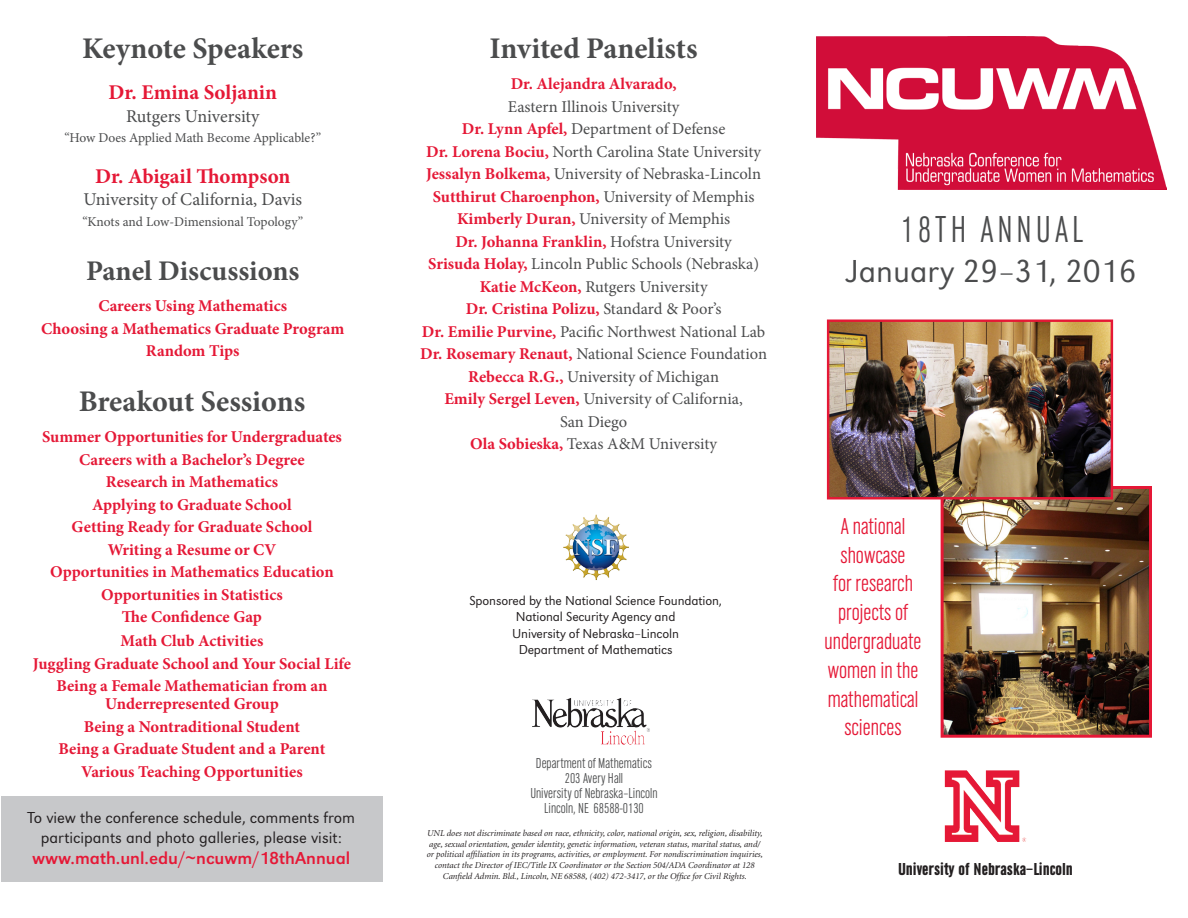
<style>
.page{position:relative;width:1188px;height:918px;background:#fff}
.page>*{position:absolute;margin:0;border:0;box-sizing:border-box;transform-origin:0 0}
.t1{font:300 39px "URW Grotesk Con";letter-spacing:.1em;color:#4b4c4d}
.t2{font:300 33px "URW Grotesk";color:#4b4c4d}
.t3{font:700 30px "Minion Pro";color:#4b4c4d}
.t4{font:700 28.5px "Minion Pro";color:#4b4c4d}
.t5{font:24px/28.8px "URW Grotesk T Lig Con";color:#e51836;text-align:center}
.t6{font:700 21px "Minion Pro";color:#e51836}
.t7{font:18px "Minion Pro";color:#4b4c4d}
.t8{font:18px "URW Grotesk T";color:#e51836}
.t9{font:18px "URW Grotesk T Bol Con";color:#231f20}
.t10{font:700 16.5px/18px "Minion Pro";color:#e51836;text-align:center}
.t11{font:16.5px/22.5px "Minion Pro";letter-spacing:-.005em;color:#4b4c4d}
.t12{font:300 16.5px/19.8px "URW Grotesk T";color:#231f20;text-align:center}
.t13{font:300 15px "URW Grotesk Con";color:#4b4c4d}
.t14{font:300 13.5px/16.2px "URW Grotesk";letter-spacing:-.01em;color:#231f20;text-align:center}
.t15{font:13.5px "Minion Pro";letter-spacing:-.005em;color:#4b4c4d}
.t16{font:italic 9px/10.8px "Minion";color:#231f20;text-align:center}
.s1{font-family:"Arial"}
.s2{font-weight:700;color:#e51836}
.s3{font-weight:400;color:#4b4c4d}
</style>
<div class="page">
<img style="left:816px;top:36px;width:350px;height:153px">
<div style="left:1px;top:796px;width:382px;height:86px;background:#c7c8ca"></div>
<img style="left:945px;top:770px;width:81px;height:72px">
<img style="left:532px;top:698px;width:115px;height:30px">
<img style="left:945px;top:490px;width:203px;height:244px">
<div style="left:941px;top:486px;width:211px;height:252px;border:3px solid #e51836"></div>
<img style="left:830px;top:322px;width:280px;height:175px">
<div style="left:827px;top:319px;width:286px;height:181px;border:2px solid #e51836"></div>
<img style="left:563px;top:514px;width:66px;height:66px">
<p class="t3" style="left:82px;top:27px;width:223px">Keynote Speakers</p>
<p class="t6" style="left:108px;top:78px;width:170px">Dr. Emina Soljanin</p>
<p class="t7" style="left:126px;top:104px;width:135px">Rutgers University</p>
<p class="t15" style="left:64px;top:129px;width:258px">“How Does Applied Math Become Applicable?”</p>
<p class="t6" style="left:95px;top:161px;width:197px">Dr. Abigail Thompson</p>
<p class="t7" style="left:83px;top:188px;width:220px">University of California, Davis</p>
<p class="t15" style="left:82px;top:213px;width:222px">“Knots and Low-Dimensional Topology”</p>
<p class="t4" style="left:86px;top:251px;width:215px">Panel Discussions</p>
<p class="t10" style="left:98px;top:297px;width:190px">Careers Using Mathematics</p>
<p class="t10" style="left:41px;top:319px;width:305px">Choosing a Mathematics Graduate Program</p>
<p class="t10" style="left:146px;top:342px;width:95px">Random Tips</p>
<p class="t3" style="left:79px;top:380px;width:228px">Breakout Sessions</p>
<p class="t10" style="left:42px;top:428px;width:301px">Summer Opportunities for Undergraduates</p>
<p class="t10" style="left:79px;top:450px;width:227px">Careers with a Bachelor’s Degree</p>
<p class="t10" style="left:106px;top:473px;width:174px">Research in Mathematics</p>
<p class="t10" style="left:92px;top:495px;width:201px">Applying to Graduate School</p>
<p class="t10" style="left:72px;top:518px;width:242px">Getting Ready for Graduate School</p>
<p class="t10" style="left:108px;top:540px;width:170px">Writing a Resume or CV</p>
<p class="t10" style="left:50px;top:563px;width:285px">Opportunities in Mathematics Education</p>
<p class="t10" style="left:101px;top:585px;width:183px">Opportunities in Statistics</p>
<p class="t10" style="left:122px;top:608px;width:142px">The Confidence Gap</p>
<p class="t10" style="left:121px;top:632px;width:144px">Math Club Activities</p>
<p class="t10" style="left:33px;top:654px;width:320px">Juggling Graduate School and Your Social Life</p>
<p class="t10" style="left:56px;top:677px;width:273px">Being a Female Mathematician from an<br>Underrepresented Group</p>
<p class="t10" style="left:84px;top:717px;width:218px">Being a Nontraditional Student</p>
<p class="t10" style="left:59px;top:740px;width:268px">Being a Graduate Student and a Parent</p>
<p class="t10" style="left:81px;top:762px;width:223px">Various Teaching Opportunities</p>
<p class="t12" style="left:27px;top:807px;width:329px">To view the conference schedule, comments from participants and photo galleries, please visit:</p>
<p class="t8" style="left:32px;top:848px;width:320px">www.math.unl.edu/<span class="s1">~</span>ncuwm/18thAnnual</p>
<p class="t3" style="left:490px;top:27px;width:209px">Invited Panelists</p>
<p class="t11" style="left:508px;top:73px;width:173px"><span class="s2">Dr. Alejandra Alvarado,<br></span>Eastern Illinois University</p>
<p class="t11" style="left:462px;top:118px;width:265px"><span class="s2">Dr. Lynn Apfel,</span> Department of Defense</p>
<p class="t11" style="left:426px;top:140px;width:336px"><span class="s2">Dr. Lorena Bociu,</span> North Carolina State University</p>
<p class="t11" style="left:426px;top:163px;width:336px"><span class="s2">Jessalyn Bolkema,</span> University of Nebraska-Lincoln</p>
<p class="t10" style="left:433px;top:187px;width:323px">Sutthirut Charoenphon, <span class="s3">University of Memphis</span></p>
<p class="t11" style="left:457px;top:208px;width:275px"><span class="s2">Kimberly Duran,</span> University of Memphis</p>
<p class="t10" style="left:455px;top:232px;width:278px">Dr. Johanna Franklin, <span class="s3">Hofstra University</span></p>
<p class="t11" style="left:428px;top:253px;width:332px"><span class="s2">Srisuda Holay,</span> Lincoln Public Schools (Nebraska)</p>
<p class="t11" style="left:480px;top:275px;width:229px"><span class="s2">Katie McKeon,</span> Rutgers University</p>
<p class="t10" style="left:466px;top:300px;width:257px">Dr. Cristina Polizu, <span class="s3">Standard &amp; Poor’s</span></p>
<p class="t11" style="left:422px;top:320px;width:345px"><span class="s2">Dr. Emilie Purvine,</span> Pacific Northwest National Lab</p>
<p class="t11" style="left:420px;top:343px;width:348px"><span class="s2">Dr. Rosemary Renaut,</span> National Science Foundation</p>
<p class="t11" style="left:468px;top:365px;width:252px"><span class="s2">Rebecca R.G.,</span> University of Michigan</p>
<p class="t11" style="left:444px;top:388px;width:300px;text-align:center"><span class="s2">Emily Sergel Leven,</span> University of California,<br>San Diego</p>
<p class="t11" style="left:470px;top:433px;width:248px"><span class="s2">Ola Sobieska,</span> Texas A&amp;M University</p>
<p class="t14" style="left:469px;top:593px;width:254px">Sponsored by the National Science Foundation, National Security Agency and<br>University of Nebraska–Lincoln<br>Department of Mathematics</p>
<p class="t13" style="left:536px;top:756px;width:118px">Department of Mathematics</p>
<p class="t13" style="left:565px;top:771px;width:60px">203 Avery Hall</p>
<p class="t13" style="left:530px;top:786px;width:129px">University of Nebraska–Lincoln</p>
<p class="t13" style="left:544px;top:801px;width:101px">Lincoln, NE 68588-0130</p>
<p class="t16" style="left:427px;top:828px;width:338px">UNL does not discriminate based on race, ethnicity, color, national origin, sex, religion, disability, age, sexual orientation, gender identity, genetic information, veteran status, marital status, and/ or political affiliation in its programs, activities, or employment. For nondiscrimination inquiries, contact the Director of IEC/Title IX Coordinator or the Section 504/ADA Coordinator at 128<br>Canfield Admin. Bld., Lincoln, NE 68588, (402) 472-3417, or the Office for Civil Rights.</p>
<p class="t1" style="left:900px;top:209px;width:184px">18TH ANNUAL</p>
<p class="t2" style="left:847px;top:252px;width:292px">January 29–31, 2016</p>
<p class="t5" style="left:825px;top:512px;width:98px">A national showcase<br>for research projects of undergraduate women in the mathematical sciences</p>
<p class="t9" style="left:898px;top:859px;width:176px">University of Nebraska–Lincoln</p>
</div>
